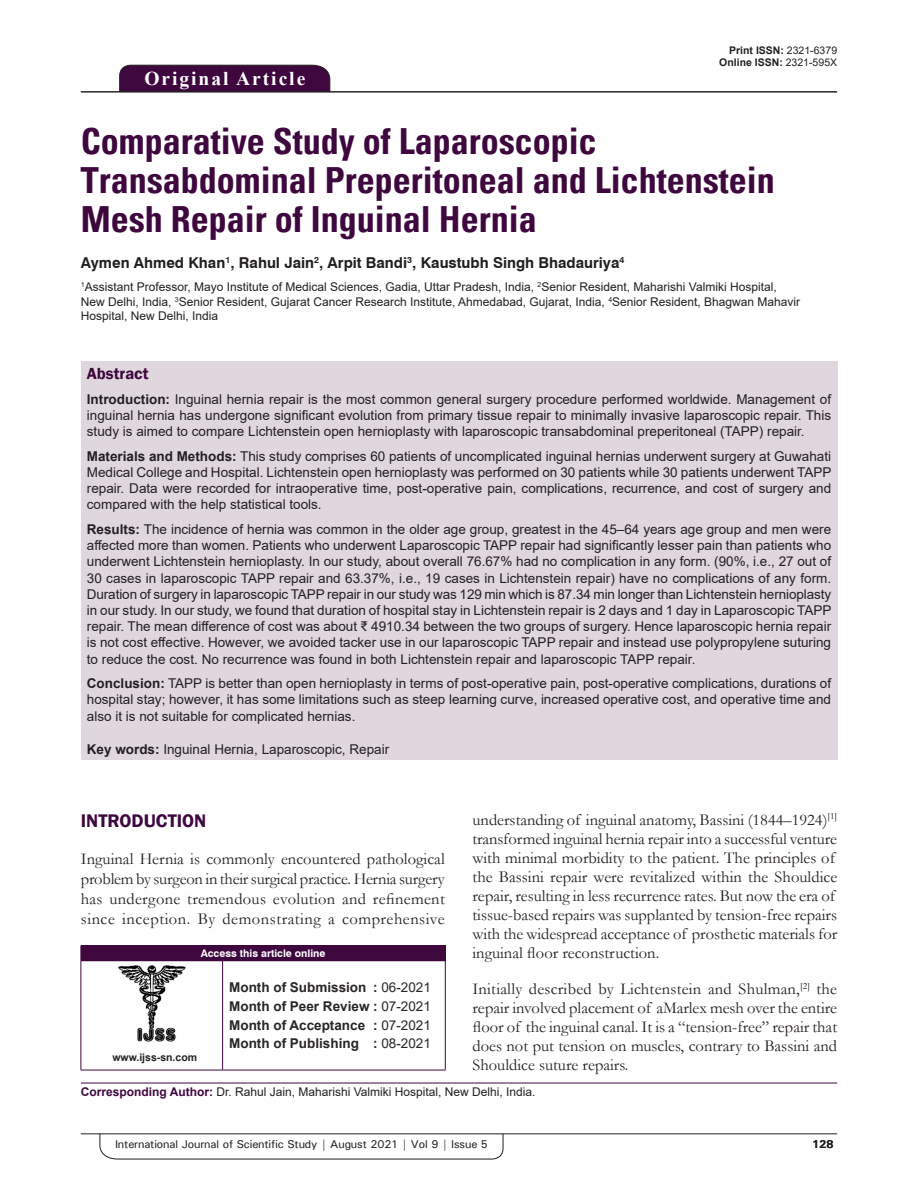
<style>
.page{position:relative;width:918px;height:1188px;background:#fff}
.page>*{position:absolute;margin:0;border:0;box-sizing:border-box;transform-origin:0 0}
.AT{font:700 condensed 36px/39px "Univers";color:#3e083e}
.AH{font:700 19.5px "Times New Roman";letter-spacing:.1em;color:#fff}
.t1{font:600 18.75px "Franklin Gothic";color:#3e083e}
.TX{font:16.5px/19px "Garamond";color:#231f20;text-align:justify}
.ABSH{font:600 16.5px "Franklin Gothic";color:#3e083e}
.AU{font:700 15px "Swiss 721 BT";color:#231f20}
.ABS{font:13.5px/16.2px "Arial";color:#231f20;text-align:justify}
.HIS{font:700 13.5px/18.8px "Arial";color:#282526;text-align:justify}
.KWD{font:13.5px "Arial";color:#231f20}
.AFF{font:12px/14.4px "Arial";color:#231f20}
.ADD{font:12px "Arial";color:#231f20}
.t2{font:500 11.25px "Univers";letter-spacing:-.01em;color:#231f20}
.t3{font:700 11.25px "Univers";color:#231f20}
.DOI{font:700 10.5px "Arial";color:#231f20}
.AAO{font:700 10.5px "Swiss 721 BT";color:#fff}
.Web{font:700 10.5px "Arial";color:#231f20}
.s1{font-weight:400}
.s2{font-weight:700}
.s3{font-weight:700;color:#3e083e}
</style>
<div class="page">
<hr style="left:81px;top:1134px;width:756px;height:1px;background:#231f20">
<svg style="left:100px;top:1133px;width:403px;height:26px"></svg>
<div style="left:119px;top:65px;width:211px;height:26px;background:#3e083e"></div>
<hr style="left:81px;top:91px;width:756px;height:1px;background:#231f20">
<div style="left:81px;top:361px;width:756px;height:399px;background:#e0d7de"></div>
<div style="left:81px;top:946px;width:364px;height:15px;background:#3e083e"></div>
<svg style="left:445px;top:946px;width:1px;height:14px"></svg>
<hr style="left:81px;top:961px;width:1px;height:109px;background:#3e083e">
<hr style="left:223px;top:960px;width:223px;height:1px;background:#3e083e">
<hr style="left:222px;top:961px;width:1px;height:109px;background:#3e083e">
<hr style="left:445px;top:961px;width:1px;height:109px;background:#3e083e">
<hr style="left:223px;top:1070px;width:223px;height:1px;background:#3e083e">
<hr style="left:81px;top:1070px;width:142px;height:1px;background:#3e083e">
<img style="left:118px;top:965px;width:68px;height:76px">
<hr style="left:81px;top:1083px;width:756px;height:1px;background:#3e083e">
<p class="AH" style="left:144px;top:64px;width:162px">Original Article</p>
<p class="DOI" style="left:729px;top:42px;width:109px">Print ISSN: <span class="s1">2321-6379</span></p>
<p class="DOI" style="left:719px;top:55px;width:119px">Online ISSN: <span class="s1">2321-595X</span></p>
<p class="AT" style="left:81px;top:122px;width:695px">Comparative Study of Laparoscopic<br>Transabdominal Preperitoneal and Lichtenstein<br>Mesh Repair of Inguinal Hernia</p>
<p class="AU" style="left:81px;top:254px;width:545px">Aymen Ahmed Khan<sup>1</sup>, Rahul Jain<sup>2</sup>, Arpit Bandi<sup>3</sup>, Kaustubh Singh Bhadauriya<sup>4</sup></p>
<p class="AFF" style="left:81px;top:280px;width:721px"><sup>1</sup>Assistant Professor, Mayo Institute of Medical Sciences, Gadia, Uttar Pradesh, India, <sup>2</sup>Senior Resident, Maharishi Valmiki Hospital,<br>New Delhi, India, <sup>3</sup>Senior Resident, Gujarat Cancer Research Institute, Ahmedabad, Gujarat, India, <sup>4</sup>Senior Resident, Bhagwan Mahavir<br>Hospital, New Delhi, India</p>
<p class="ABSH" style="left:87px;top:363px;width:63px">Abstract</p>
<p class="ABS" style="left:87px;top:391px;width:746px"><span class="s2">Introduction:</span> Inguinal hernia repair is the most common general surgery procedure performed worldwide. Management of inguinal hernia has undergone significant evolution from primary tissue repair to minimally invasive laparoscopic repair. This study is aimed to compare Lichtenstein open hernioplasty with laparoscopic transabdominal preperitoneal (TAPP) repair.</p>
<p class="ABS" style="left:87px;top:448px;width:746px"><span class="s2">Materials and Methods:</span> This study comprises 60 patients of uncomplicated inguinal hernias underwent surgery at Guwahati Medical College and Hospital. Lichtenstein open hernioplasty was performed on 30 patients while 30 patients underwent TAPP repair. Data were recorded for intraoperative time, post-operative pain, complications, recurrence, and cost of surgery and compared with the help statistical tools.</p>
<p class="ABS" style="left:87px;top:521px;width:746px"><span class="s2">Results:</span> The incidence of hernia was common in the older age group, greatest in the 45–64 years age group and men were affected more than women. Patients who underwent Laparoscopic TAPP repair had significantly lesser pain than patients who underwent Lichtenstein hernioplasty. In our study, about overall 76.67% had no complication in any form. (90%, i.e., 27 out of 30 cases in laparoscopic TAPP repair and 63.37%, i.e., 19 cases in Lichtenstein repair) have no complications of any form.<br>Duration of surgery in laparoscopic TAPP repair in our study was 129 min which is 87.34 min longer than Lichtenstein hernioplasty in our study. In our study, we found that duration of hospital stay in Lichtenstein repair is 2 days and 1 day in Laparoscopic TAPP repair. The mean difference of cost was about ₹ 4910.34 between the two groups of surgery. Hence laparoscopic hernia repair is not cost effective. However, we avoided tacker use in our laparoscopic TAPP repair and instead use polypropylene suturing to reduce the cost. No recurrence was found in both Lichtenstein repair and laparoscopic TAPP repair.</p>
<p class="ABS" style="left:87px;top:675px;width:746px"><span class="s2">Conclusion:</span> TAPP is better than open hernioplasty in terms of post-operative pain, post-operative complications, durations of hospital stay; however, it has some limitations such as steep learning curve, increased operative cost, and operative time and also it is not suitable for complicated hernias.</p>
<p class="KWD" style="left:87px;top:740px;width:304px"><span class="s2">Key words:</span> Inguinal Hernia, Laparoscopic, Repair</p>
<p class="TX" style="left:473px;top:810px;width:366px;text-align:left">understanding of inguinal anatomy, Bassini (1844–1924)<sup>[1] </sup>transformed inguinal hernia repair into a successful venture with minimal morbidity to the patient. The principles of the Bassini repair were revitalized within the Shouldice repair, resulting in less recurrence rates. But now the era of tissue-based repairs was supplanted by tension-free repairs with the widespread acceptance of prosthetic materials for inguinal floor reconstruction.</p>
<p class="TX" style="left:473px;top:979px;width:366px">Initially described by Lichtenstein and Shulman,<sup>[2]</sup> the repair involved placement of aMarlex mesh over the entire floor of the inguinal canal. It is a “tension-free” repair that does not put tension on muscles, contrary to Bassini and Shouldice suture repairs.</p>
<h1 class="t1" style="left:81px;top:809px;width:127px">INTRODUCTION</h1>
<p class="TX" style="left:81px;top:849px;width:365px;line-height:20.1px">Inguinal Hernia is commonly encountered pathological problem by surgeon in their surgical practice. Hernia surgery has undergone tremendous evolution and refinement since inception. By demonstrating a comprehensive</p>
<p class="AAO" style="left:201px;top:947px;width:126px">Access this article online</p>
<p class="HIS" style="left:229px;top:978px;width:203px">Month of Submission : <span class="s1">06-2021<br></span>Month of Peer Review : <span class="s1">07-2021<br></span>Month of Acceptance : <span class="s1">07-2021<br></span>Month of Publishing : <span class="s1">08-2021</span></p>
<p class="ADD" style="left:81px;top:1084px;width:456px"><span class="s3">Corresponding Author:</span> Dr. Rahul Jain, Maharishi Valmiki Hospital, New Delhi, India.</p>
<p class="Web" style="left:112px;top:1050px;width:86px">www.ijss-sn.com</p>
<p class="t2" style="left:115px;top:1137px;width:375px">International Journal of Scientific Study | August 2021 | Vol 9 | Issue 5</p>
<p class="t3" style="left:812px;top:1137px;width:23px">128</p>
</div>
